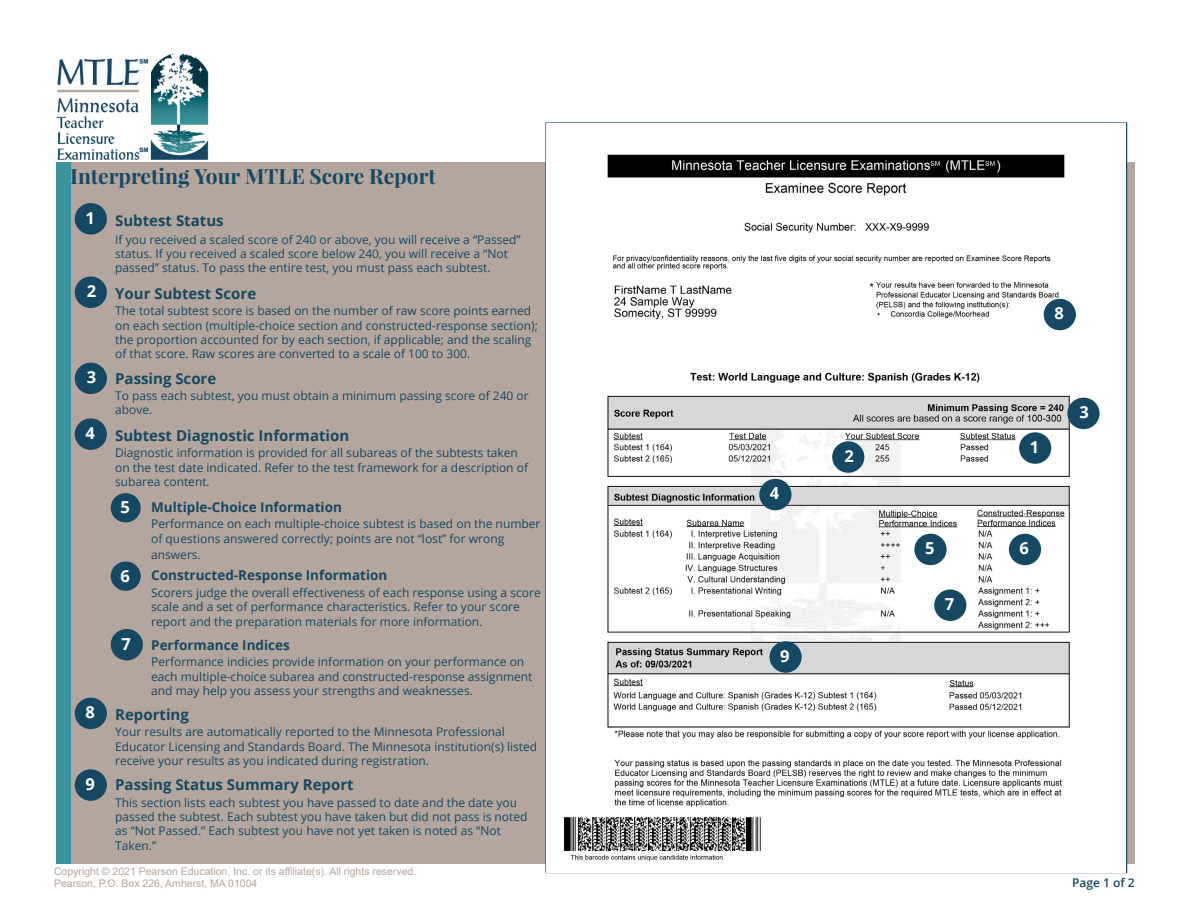
<style>
.page{position:relative;width:1188px;height:918px;background:#fff}
.page>*{position:absolute;margin:0;border:0;box-sizing:border-box;transform-origin:0 0}
.t1{font:700 21px "Playfair Display";color:#154963}
.t2{font:700 16.5px "Open Sans";color:#fff}
.t3{font:700 15px "Open Sans";color:#154963}
.t4{font:700 13.5px "Open Sans";color:#154963}
.t5{font:12px/14.4px "Open Sans";color:#154963}
.t6{font:600 12px "Open Sans";color:#154963}
.t7{font:10.5px/12.6px "Arial";color:#b5a69d}
.s1{font-size:16.5px;color:#fff}
</style>
<div class="page">
<img style="left:56px;top:53px;width:153px;height:107px">
<div style="left:56px;top:162px;width:30px;height:702px;background:#3a939d"></div>
<div style="left:72px;top:162px;width:1063px;height:702px;background:#b5a69d"></div>
<div style="left:75px;top:203px;width:32px;height:32px;background:#154963;border-radius:50%"></div>
<div style="left:75px;top:277px;width:32px;height:31px;background:#154963;border-radius:50%"></div>
<div style="left:75px;top:363px;width:32px;height:31px;background:#154963;border-radius:50%"></div>
<div style="left:75px;top:418px;width:32px;height:32px;background:#154963;border-radius:50%"></div>
<div style="left:111px;top:493px;width:30px;height:29px;background:#154963;border-radius:50%"></div>
<div style="left:111px;top:561px;width:30px;height:30px;background:#154963;border-radius:50%"></div>
<div style="left:111px;top:629px;width:32px;height:31px;background:#154963;border-radius:50%"></div>
<div style="left:75px;top:698px;width:32px;height:31px;background:#154963;border-radius:50%"></div>
<div style="left:75px;top:769px;width:32px;height:32px;background:#154963;border-radius:50%"></div>
<img style="left:547px;top:154px;width:579px;height:710px">
<div style="left:832px;top:441px;width:32px;height:32px;background:#154963;border-radius:50%"></div>
<div style="left:1019px;top:432px;width:32px;height:32px;background:#154963;border-radius:50%"></div>
<div style="left:1067px;top:398px;width:33px;height:31px;background:#154963;border-radius:50%"></div>
<div style="left:759px;top:479px;width:32px;height:31px;background:#154963;border-radius:50%"></div>
<div style="left:934px;top:590px;width:32px;height:31px;background:#154963;border-radius:50%"></div>
<div style="left:1044px;top:299px;width:32px;height:31px;background:#154963;border-radius:50%"></div>
<div style="left:1009px;top:534px;width:32px;height:31px;background:#154963;border-radius:50%"></div>
<div style="left:914px;top:534px;width:33px;height:31px;background:#154963;border-radius:50%"></div>
<div style="left:769px;top:641px;width:33px;height:32px;background:#154963;border-radius:50%"></div>
<h1 class="t1" style="left:70px;top:163px;width:367px">Interpreting Your MTLE Score Report</h1>
<p class="t3" style="left:85px;top:209px;width:140px"><span class="s1">1</span> Subtest Status</p>
<p class="t5" style="left:115px;top:232px;width:407px">If you received a scaled score of 240 or above, you will receive a “Passed” status. If you received a scaled score below 240, you will receive a “Not passed” status. To pass the entire test, you must pass each subtest.</p>
<p class="t3" style="left:87px;top:283px;width:171px"><span class="s1">2</span> Your Subtest Score</p>
<p class="t5" style="left:115px;top:303px;width:424px">The total subtest score is based on the number of raw score points earned on each section (multiple-choice section and constructed-response section); the proportion accounted for by each section, if applicable; and the scaling of that score. Raw scores are converted to a scale of 100 to 300.</p>
<p class="t3" style="left:87px;top:368px;width:131px"><span class="s1">3</span> Passing Score</p>
<p class="t5" style="left:115px;top:388px;width:415px">To pass each subtest, you must obtain a minimum passing score of 240 or above.</p>
<p class="t3" style="left:85px;top:425px;width:265px"><span class="s1">4</span> Subtest Diagnostic Information</p>
<p class="t5" style="left:115px;top:445px;width:414px">Diagnostic information is provided for all subareas of the subtests taken on the test date indicated. Refer to the test framework for a description of subarea content.</p>
<p class="t2" style="left:121px;top:496px;width:11px">5</p>
<p class="t4" style="left:151px;top:498px;width:192px">Multiple-Choice Information</p>
<p class="t5" style="left:151px;top:516px;width:391px">Performance on each multiple-choice subtest is based on the number of questions answered correctly; points are not “lost” for wrong</p>
<p class="t5" style="left:151px;top:547px;width:51px">answers.</p>
<p class="t2" style="left:121px;top:564px;width:11px">6</p>
<p class="t4" style="left:151px;top:566px;width:238px">Constructed-Response Information</p>
<p class="t5" style="left:151px;top:584px;width:391px;line-height:14.9px">Scorers judge the overall effectiveness of each response using a score scale and a set of performance characteristics. Refer to your score report and the preparation materials for more information.</p>
<p class="t4" style="left:121px;top:635px;width:170px"><span class="s1">7</span> Performance Indices</p>
<p class="t5" style="left:151px;top:654px;width:383px">Performance indicies provide information on your performance on each multiple-choice subarea and constructed-response assignment and may help you assess your strengths and weaknesses.</p>
<p class="t3" style="left:85px;top:704px;width:105px"><span class="s1">8</span> Reporting</p>
<p class="t5" style="left:115px;top:724px;width:424px">Your results are automatically reported to the Minnesota Professional<br>Educator Licensing and Standards Board. The Minnesota institution(s) listed receive your results as you indicated during registration.</p>
<p class="t3" style="left:85px;top:774px;width:270px"><span class="s1">9</span> Passing Status Summary Report</p>
<p class="t5" style="left:115px;top:795px;width:414px">This section lists each subtest you have passed to date and the date you passed the subtest. Each subtest you have taken but did not pass is noted as “Not Passed.” Each subtest you have not yet taken is noted as “Not Taken.”</p>
<p class="t7" style="left:54px;top:865px;width:364px">Copyright © 2021 Pearson Education, Inc. or its affiliate(s). All rights reserved.<br>Pearson, P.O. Box 226, Amherst, MA 01004</p>
<p class="t2" style="left:770px;top:482px;width:11px">4</p>
<p class="t2" style="left:844px;top:444px;width:11px">2</p>
<p class="t2" style="left:780px;top:644px;width:11px">9</p>
<p class="t2" style="left:1054px;top:302px;width:11px">8</p>
<p class="t2" style="left:1030px;top:435px;width:11px">1</p>
<p class="t2" style="left:1080px;top:401px;width:11px">3</p>
<p class="t2" style="left:925px;top:537px;width:11px">5</p>
<p class="t2" style="left:1020px;top:537px;width:11px">6</p>
<p class="t2" style="left:945px;top:592px;width:11px">7</p>
<p class="t6" style="left:1072px;top:874px;width:64px">Page 1 of 2</p>
</div>
